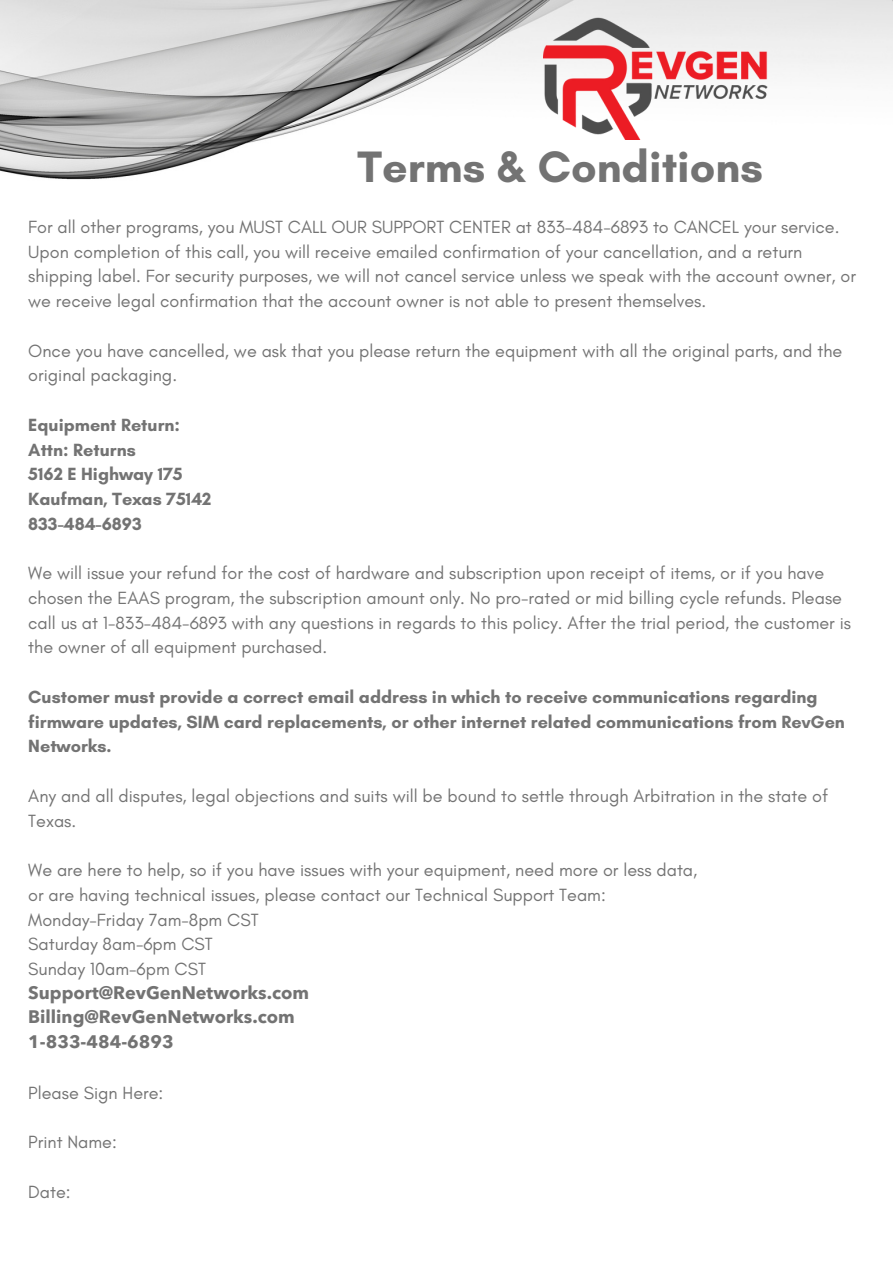
<style>
.page{position:relative;width:893px;height:1264px;background:#fff}
.page>*{position:absolute;margin:0;border:0;box-sizing:border-box;transform-origin:0 0}
.t1{font:700 44.7px "Glacial Indifference";color:#737373}
.t2{font:18px/24.8px "Glacial Indifference";color:#737373}
.t3{font:700 18px/24.8px "Glacial Indifference";color:#737373}
.t4{font:700 18px "Avenir Next LT Pro";color:#737373}
</style>
<div class="page">
<img style="left:0;top:0;width:892px;height:180px">
<img style="left:544px;top:15px;width:239px;height:125px">
<p class="t1" style="left:357px;top:139px;width:407px">Terms &amp; Conditions</p>
<p class="t2" style="left:28px;top:214px;width:829px">For all other programs, you MUST CALL OUR SUPPORT CENTER at 833-484-6893 to CANCEL your service.<br>Upon completion of this call, you will receive emailed confirmation of your cancellation, and a return shipping label. For security purposes, we will not cancel service unless we speak with the account owner, or we receive legal confirmation that the account owner is not able to present themselves.</p>
<p class="t2" style="left:28px;top:338px;width:815px">Once you have cancelled, we ask that you please return the equipment with all the original parts, and the original packaging.</p>
<p class="t3" style="left:28px;top:412px;width:153px">Equipment Return:</p>
<p class="t3" style="left:28px;top:437px;width:109px">Attn: Returns</p>
<p class="t3" style="left:28px;top:461px;width:156px">5162 E Highway 175</p>
<p class="t3" style="left:28px;top:486px;width:185px">Kaufman, Texas 75142</p>
<p class="t3" style="left:28px;top:511px;width:115px">833-484-6893</p>
<p class="t2" style="left:28px;top:560px;width:824px">We will issue your refund for the cost of hardware and subscription upon receipt of items, or if you have chosen the EAAS program, the subscription amount only. No pro-rated or mid billing cycle refunds. Please call us at 1-833-484-6893 with any questions in regards to this policy. After the trial period, the customer is the owner of all equipment purchased.</p>
<p class="t3" style="left:28px;top:684px;width:818px">Customer must provide a correct email address in which to receive communications regarding firmware updates, SIM card replacements, or other internet related communications from RevGen<br>Networks.</p>
<p class="t2" style="left:28px;top:783px;width:801px">Any and all disputes, legal objections and suits will be bound to settle through Arbitration in the state of<br>Texas.</p>
<p class="t2" style="left:28px;top:857px;width:670px">We are here to help, so if you have issues with your equipment, need more or less data,</p>
<p class="t2" style="left:28px;top:882px;width:579px">or are having technical issues, please contact our Technical Support Team:</p>
<p class="t2" style="left:28px;top:907px;width:232px">Monday-Friday 7am-8pm CST</p>
<p class="t2" style="left:28px;top:931px;width:186px">Saturday 8am-6pm CST</p>
<p class="t2" style="left:28px;top:956px;width:179px">Sunday 10am-6pm CST</p>
<p class="t4" style="left:28px;top:985px;width:282px">Support@RevGenNetworks.com</p>
<p class="t4" style="left:28px;top:1009px;width:268px">Billing@RevGenNetworks.com</p>
<p class="t4" style="left:28px;top:1034px;width:147px">1-833-484-6893</p>
<p class="t2" style="left:28px;top:1080px;width:136px">Please Sign Here:</p>
<p class="t2" style="left:28px;top:1129px;width:90px">Print Name:</p>
<p class="t2" style="left:28px;top:1179px;width:44px">Date:</p>
</div>
